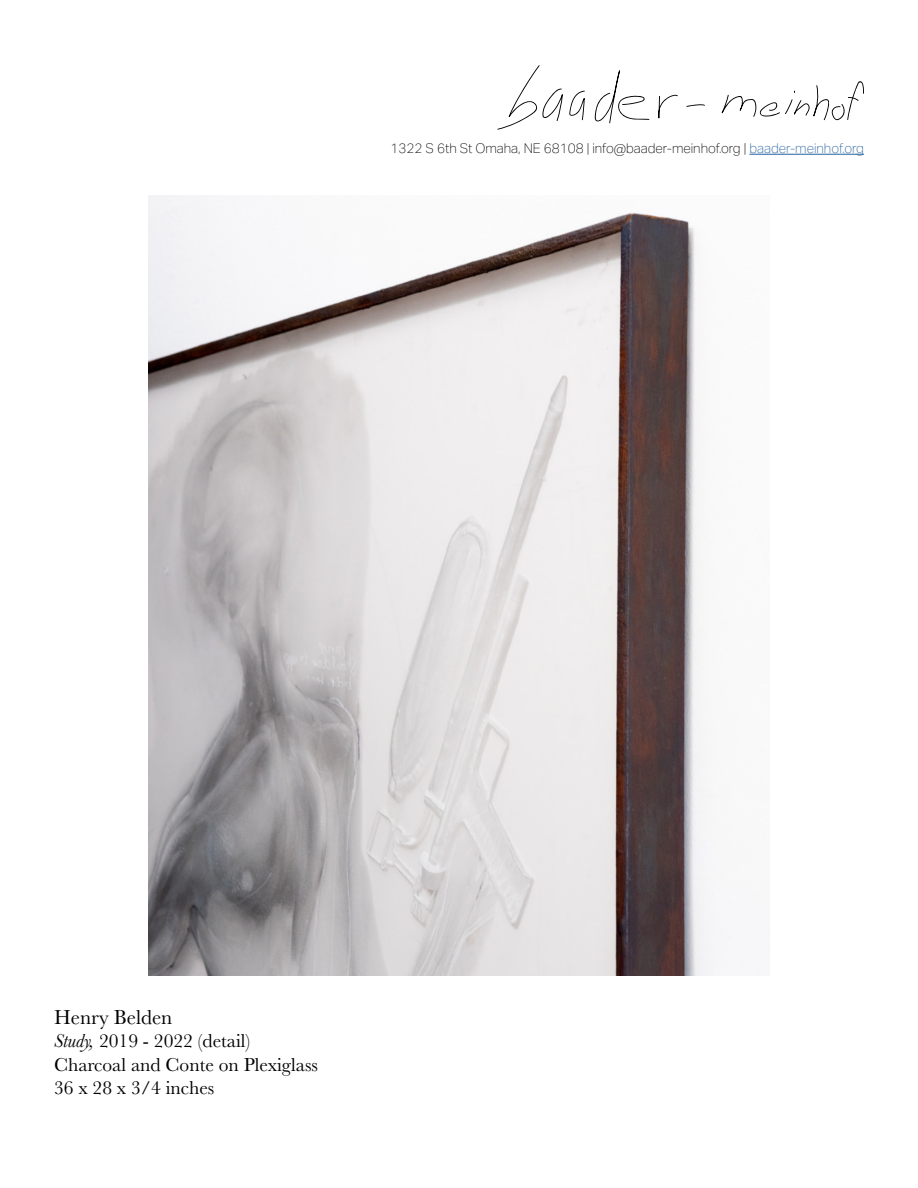
<style>
.page{position:relative;width:918px;height:1188px;background:#fff}
.page>*{position:absolute;margin:0;border:0;box-sizing:border-box;transform-origin:0 0}
.t1{font:21px "Baskerville";color:#000}
.t2{font:19.5px "Baskerville";color:#000}
.t3{font:100 13.5px "Aktiv Grotesk";color:#000}
.s1{color:#215e9e}
.s2{font-style:italic}
</style>
<div class="page">
<img style="left:148px;top:196px;width:582px;height:780px">
<hr style="left:749px;top:154px;width:115px;height:1px;background:#215e9e">
<svg style="left:497px;top:65px;width:66px;height:65px"></svg>
<svg style="left:569px;top:91px;width:16px;height:29px"></svg>
<svg style="left:594px;top:70px;width:56px;height:54px"></svg>
<svg style="left:658px;top:94px;width:20px;height:25px"></svg>
<svg style="left:722px;top:81px;width:142px;height:39px"></svg>
<svg style="left:686px;top:104px;width:19px;height:3px"></svg>
<p class="t3" style="left:391px;top:141px;width:475px">1322 S 6th St Omaha, NE 68108 | info@baader-meinhof.org | <span class="s1">baader-meinhof.org</span></p>
<p class="t1" style="left:54px;top:1004px;width:120px">Henry Belden</p>
<p class="t2" style="left:54px;top:1028px;width:198px"><span class="s2">Study,</span> 2019 - 2022 (detail)</p>
<p class="t2" style="left:54px;top:1052px;width:266px">Charcoal and Conte on Plexiglass</p>
<p class="t2" style="left:54px;top:1075px;width:162px">36 x 28 x 3/4 inches</p>
</div>
